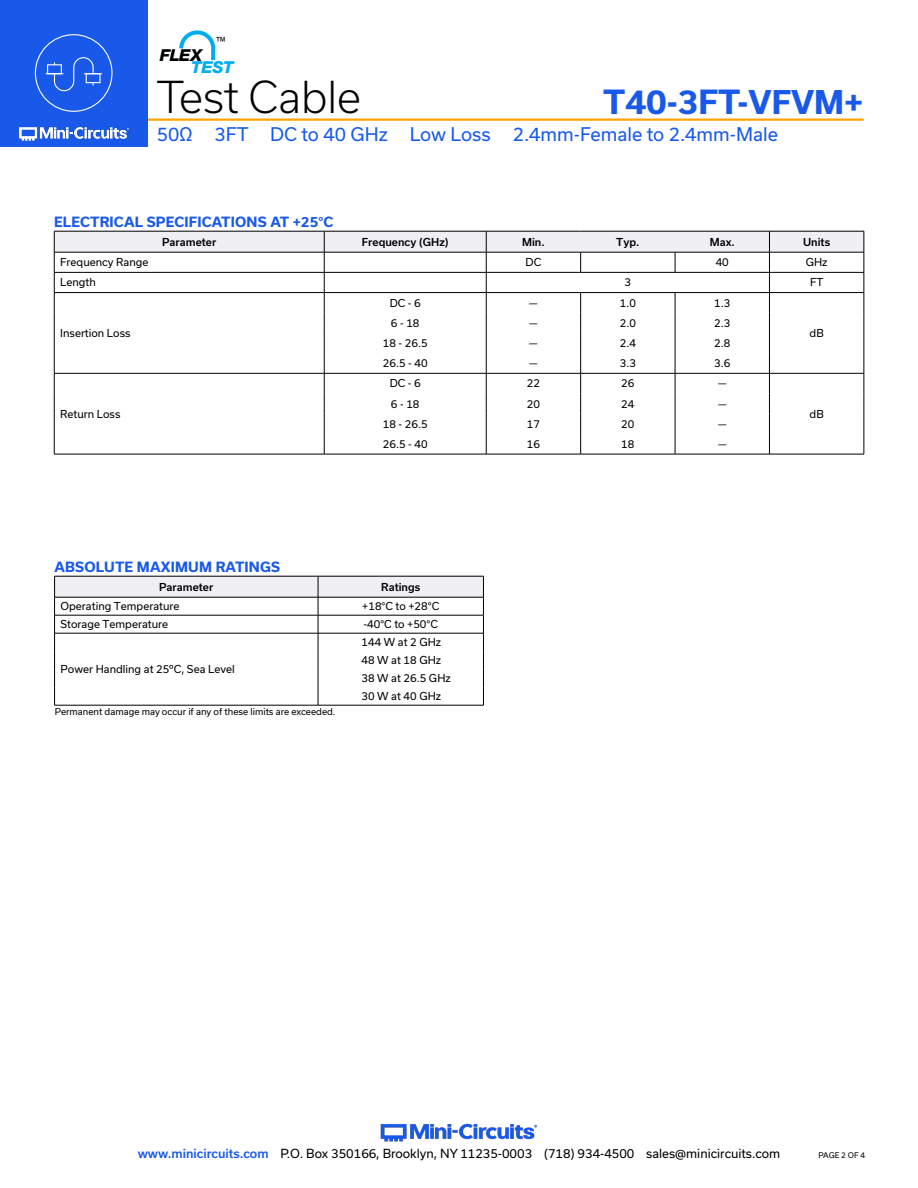
<style>
.page{position:relative;width:918px;height:1188px;background:#fff}
.page>*{position:absolute;margin:0;border:0;box-sizing:border-box;transform-origin:0 0}
.t1{font:300 42px "Usual";color:#000}
.t2{font:700 31.8px "Usual";color:#1859ea}
.t3{font:18px "Usual";color:#1859ea}
.t4{font:italic 800 16.5px "Helvetica Neue";color:#00aeef}
.t5{font:italic 800 16.5px "Helvetica Neue";color:#000}
.Blue_Headers{font:700 13.5px "Usual";letter-spacing:.015em;color:#1859ea}
.t6{font:12px "Usual";color:#000}
.t7{font:11.25px "Arial";color:#000}
.Table_Body_Center{font:10.5px "Usual";color:#000}
.Table_Body_Left_Justified{font:10.5px "Usual";color:#000}
.Table_Header_Center{font:500 10.5px "Usual";color:#000}
.Notes{font:9px "Usual";color:#000}
.t8{font:7.5px "Usual";color:#000}
.s1{font-size:31.2px}
.s2{font-weight:500;color:#1859ea}
</style>
<div class="page">
<hr style="left:129px;top:118px;width:735px;height:3px;background:#ffa300">
<div style="left:0;top:0;width:147px;height:147px;background:#1859ea"></div>
<img style="left:19px;top:126px;width:110px;height:15px">
<div style="left:35px;top:34px;width:78px;height:78px;border:1px solid #fff;border-radius:50%"></div>
<svg style="left:46px;top:57px;width:56px;height:35px"></svg>
<svg style="left:179px;top:30px;width:37px;height:22px"></svg>
<svg style="left:211px;top:48px;width:4px;height:12px"></svg>
<img style="left:380px;top:1123px;width:158px;height:19px">
<svg style="left:54px;top:576px;width:430px;height:129px"></svg>
<hr style="left:54px;top:705px;width:264px;height:1px;background:#000">
<hr style="left:318px;top:705px;width:166px;height:1px;background:#000">
<hr style="left:54px;top:454px;width:270px;height:1px;background:#000">
<hr style="left:324px;top:454px;width:162px;height:1px;background:#000">
<hr style="left:769px;top:454px;width:95px;height:1px;background:#000">
<svg style="left:54px;top:231px;width:811px;height:223px"></svg>
<hr style="left:486px;top:454px;width:95px;height:1px;background:#000">
<hr style="left:581px;top:454px;width:94px;height:1px;background:#000">
<hr style="left:675px;top:454px;width:94px;height:1px;background:#000">
<p class="t7" style="left:215px;top:34px;width:13px">™</p>
<h3 class="t5" style="left:160px;top:45px;width:44px">FLEX</h3>
<h3 class="t4" style="left:191px;top:57px;width:44px">TEST</h3>
<h1 class="t1" style="left:157px;top:73px;width:206px">Test Cable</h1>
<h2 class="t2" style="left:603px;top:84px;width:262px">T40-3FT-<span class="s1">VFVM+</span></h2>
<h3 class="t3" style="left:157px;top:124px;width:623px">50Ω 3FT DC to 40 GHz Low Loss 2.4mm-Female to 2.4mm-Male</h3>
<p class="Blue_Headers" style="left:54px;top:214px;width:281px">ELECTRICAL SPECIFICATIONS AT +25°C</p>
<p class="Table_Header_Center" style="left:162px;top:236px;width:56px">Parameter</p>
<p class="Table_Header_Center" style="left:362px;top:236px;width:88px">Frequency (GHz)</p>
<p class="Table_Header_Center" style="left:522px;top:236px;width:24px">Min.</p>
<p class="Table_Header_Center" style="left:616px;top:236px;width:25px">Typ.</p>
<p class="Table_Header_Center" style="left:710px;top:236px;width:26px">Max.</p>
<p class="Table_Header_Center" style="left:803px;top:236px;width:29px">Units</p>
<p class="Table_Body_Left_Justified" style="left:60px;top:256px;width:90px">Frequency Range</p>
<p class="Table_Body_Center" style="left:526px;top:256px;width:17px">DC</p>
<p class="Table_Body_Center" style="left:716px;top:256px;width:15px">40</p>
<p class="Table_Body_Center" style="left:806px;top:256px;width:23px">GHz</p>
<p class="Table_Body_Left_Justified" style="left:60px;top:276px;width:37px">Length</p>
<p class="Table_Body_Center" style="left:625px;top:276px;width:8px">3</p>
<p class="Table_Body_Center" style="left:810px;top:276px;width:15px">FT</p>
<p class="Table_Body_Left_Justified" style="left:60px;top:327px;width:72px">Insertion Loss</p>
<p class="Table_Body_Left_Justified" style="left:60px;top:408px;width:62px">Return Loss</p>
<p class="Table_Body_Center" style="left:390px;top:297px;width:33px">DC - 6</p>
<p class="Table_Body_Center" style="left:529px;top:297px;width:10px">—</p>
<p class="Table_Body_Center" style="left:620px;top:297px;width:18px">1.0</p>
<p class="Table_Body_Center" style="left:714px;top:297px;width:18px">1.3</p>
<p class="Table_Body_Center" style="left:391px;top:317px;width:30px">6 - 18</p>
<p class="Table_Body_Center" style="left:529px;top:317px;width:10px">—</p>
<p class="Table_Body_Center" style="left:620px;top:317px;width:18px">2.0</p>
<p class="Table_Body_Center" style="left:714px;top:317px;width:18px">2.3</p>
<p class="Table_Body_Center" style="left:383px;top:337px;width:46px">18 - 26.5</p>
<p class="Table_Body_Center" style="left:529px;top:337px;width:10px">—</p>
<p class="Table_Body_Center" style="left:620px;top:337px;width:18px">2.4</p>
<p class="Table_Body_Center" style="left:714px;top:337px;width:18px">2.8</p>
<p class="Table_Body_Center" style="left:383px;top:357px;width:46px">26.5 - 40</p>
<p class="Table_Body_Center" style="left:529px;top:357px;width:10px">—</p>
<p class="Table_Body_Center" style="left:620px;top:357px;width:18px">3.3</p>
<p class="Table_Body_Center" style="left:714px;top:357px;width:18px">3.6</p>
<p class="Table_Body_Center" style="left:390px;top:377px;width:33px">DC - 6</p>
<p class="Table_Body_Center" style="left:527px;top:377px;width:15px">22</p>
<p class="Table_Body_Center" style="left:621px;top:377px;width:15px">26</p>
<p class="Table_Body_Center" style="left:718px;top:377px;width:10px">—</p>
<p class="Table_Body_Center" style="left:391px;top:398px;width:30px">6 - 18</p>
<p class="Table_Body_Center" style="left:527px;top:398px;width:15px">20</p>
<p class="Table_Body_Center" style="left:621px;top:398px;width:15px">24</p>
<p class="Table_Body_Center" style="left:718px;top:398px;width:10px">—</p>
<p class="Table_Body_Center" style="left:383px;top:418px;width:46px">18 - 26.5</p>
<p class="Table_Body_Center" style="left:527px;top:418px;width:15px">17</p>
<p class="Table_Body_Center" style="left:621px;top:418px;width:15px">20</p>
<p class="Table_Body_Center" style="left:718px;top:418px;width:10px">—</p>
<p class="Table_Body_Center" style="left:383px;top:438px;width:46px">26.5 - 40</p>
<p class="Table_Body_Center" style="left:527px;top:438px;width:15px">16</p>
<p class="Table_Body_Center" style="left:621px;top:438px;width:15px">18</p>
<p class="Table_Body_Center" style="left:718px;top:438px;width:10px">—</p>
<p class="Blue_Headers" style="left:55px;top:559px;width:227px">ABSOLUTE MAXIMUM RATINGS</p>
<p class="Table_Header_Center" style="left:159px;top:581px;width:56px">Parameter</p>
<p class="Table_Header_Center" style="left:381px;top:581px;width:41px">Ratings</p>
<p class="Table_Body_Left_Justified" style="left:61px;top:600px;width:120px">Operating Temperature</p>
<p class="Table_Body_Center" style="left:362px;top:600px;width:78px">+18°C to +28°C</p>
<p class="Table_Body_Left_Justified" style="left:61px;top:618px;width:109px">Storage Temperature</p>
<p class="Table_Body_Center" style="left:364px;top:618px;width:76px">-40°C to +50°C</p>
<p class="Table_Body_Left_Justified" style="left:61px;top:663px;width:176px">Power Handling at 25ºC, Sea Level</p>
<p class="Table_Body_Center" style="left:362px;top:636px;width:81px">144 W at 2 GHz</p>
<p class="Table_Body_Center" style="left:362px;top:654px;width:81px">48 W at 18 GHz</p>
<p class="Table_Body_Center" style="left:362px;top:672px;width:91px">38 W at 26.5 GHz</p>
<p class="Table_Body_Center" style="left:362px;top:690px;width:81px">30 W at 40 GHz</p>
<p class="Notes" style="left:55px;top:707px;width:282px">Permanent damage may occur if any of these limits are exceeded.</p>
<p class="Table_Body_Center" style="left:810px;top:327px;width:16px">dB</p>
<p class="Table_Body_Center" style="left:810px;top:408px;width:16px">dB</p>
<p class="t6" style="left:138px;top:1146px;width:644px"><span class="s2">www.minicircuits.com</span> P.O. Box 350166, Brooklyn, NY 11235-0003 (718) 934-4500 sales@minicircuits.com</p>
<p class="t8" style="left:819px;top:1150px;width:48px">PAGE 2 OF 4</p>
</div>
